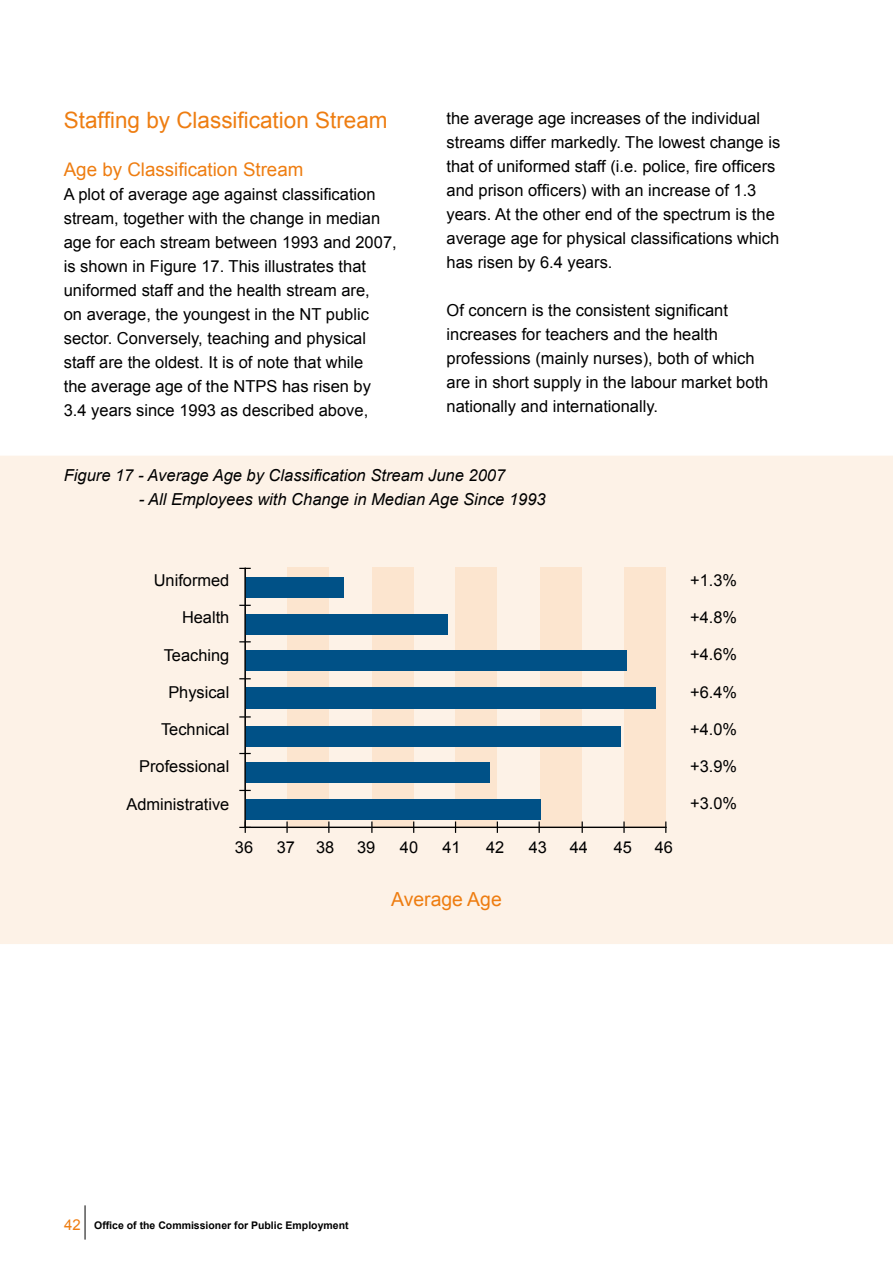
<style>
.page{position:relative;width:893px;height:1263px;background:#fff}
.page>*{position:absolute;margin:0;border:0;box-sizing:border-box;transform-origin:0 0}
.t1{font:22.5px "Arial";color:#ee7d11}
.t2{font:19.35px "Arial";color:#ee7d11}
.t3{font:18.75px "Arial";color:#ee7d11}
.t4{font:16.5px/24px "Arial";color:#000}
.t5{font:italic 16.5px "Arial";color:#000}
.t6{font:16.35px "Arial";color:#000}
.t7{font:700 10.5px "Arial";color:#000}
.s1{font-weight:400;font-size:15px;color:#ee7d11}
</style>
<div class="page">
<hr style="left:85px;top:1205px;width:1px;height:34px;background:#000">
<div style="left:0;top:456px;width:893px;height:488px;background:#fdf2e7"></div>
<div style="left:287px;top:568px;width:42px;height:260px;background:#fce5cf"></div>
<div style="left:372px;top:568px;width:42px;height:260px;background:#fce5cf"></div>
<div style="left:455px;top:568px;width:42px;height:260px;background:#fce5cf"></div>
<div style="left:540px;top:568px;width:42px;height:260px;background:#fce5cf"></div>
<div style="left:624px;top:568px;width:42px;height:260px;background:#fce5cf"></div>
<div style="left:245px;top:799px;width:295px;height:21px;background:#005187"></div>
<div style="left:245px;top:762px;width:245px;height:21px;background:#005187"></div>
<div style="left:245px;top:726px;width:376px;height:20px;background:#005187"></div>
<div style="left:245px;top:688px;width:411px;height:21px;background:#005187"></div>
<div style="left:245px;top:651px;width:381px;height:20px;background:#005187"></div>
<div style="left:245px;top:614px;width:203px;height:20px;background:#005187"></div>
<div style="left:245px;top:577px;width:99px;height:21px;background:#005187"></div>
<hr style="left:245px;top:827px;width:421px;height:1px;background:#000">
<svg style="left:286px;top:822px;width:2px;height:10px"></svg>
<svg style="left:623px;top:822px;width:2px;height:10px"></svg>
<hr style="left:245px;top:568px;width:1px;height:259px;background:#000">
<svg style="left:240px;top:822px;width:10px;height:10px"></svg>
<h1 class="t1" style="left:64px;top:106px;width:325px">Staffing by Classification Stream</h1>
<p class="t3" style="left:64px;top:157px;width:241px">Age by Classification Stream</p>
<p class="t4" style="left:64px;top:183px;width:334px">A plot of average age against classification stream, together with the change in median age for each stream between 1993 and 2007, is shown in Figure 17. This illustrates that uniformed staff and the health stream are,<br>on average, the youngest in the NT public sector. Conversely, teaching and physical staff are the oldest. It is of note that while<br>the average age of the NTPS has risen by 3.4 years since 1993 as described above,</p>
<p class="t4" style="left:446px;top:106px;width:335px">the average age increases of the individual streams differ markedly. The lowest change is that of uniformed staff (i.e. police, fire officers and prison officers) with an increase of 1.3 years. At the other end of the spectrum is the average age for physical classifications which has risen by 6.4 years.</p>
<p class="t4" style="left:446px;top:298px;width:323px">Of concern is the consistent significant increases for teachers and the health professions (mainly nurses), both of which are in short supply in the labour market both nationally and internationally.</p>
<p class="t5" style="left:64px;top:465px;width:443px">Figure 17 - Average Age by Classification Stream June 2007</p>
<p class="t5" style="left:139px;top:489px;width:408px">- All Employees with Change in Median Age Since 1993</p>
<p class="t6" style="left:154px;top:570px;width:77px">Uniformed</p>
<p class="t6" style="left:182px;top:607px;width:49px">Health</p>
<p class="t6" style="left:164px;top:644px;width:67px">Teaching</p>
<p class="t6" style="left:168px;top:681px;width:63px">Physical</p>
<p class="t6" style="left:161px;top:719px;width:70px">Technical</p>
<p class="t6" style="left:139px;top:756px;width:92px">Professional</p>
<p class="t6" style="left:126px;top:793px;width:104px">Administrative</p>
<p class="t6" style="left:235px;top:836px;width:20px">36</p>
<p class="t6" style="left:277px;top:836px;width:20px">37</p>
<p class="t6" style="left:316px;top:836px;width:20px">38</p>
<p class="t6" style="left:357px;top:836px;width:20px">39</p>
<p class="t6" style="left:400px;top:836px;width:20px">40</p>
<p class="t6" style="left:442px;top:836px;width:20px">41</p>
<p class="t6" style="left:486px;top:836px;width:20px">42</p>
<p class="t6" style="left:529px;top:836px;width:20px">43</p>
<p class="t6" style="left:570px;top:836px;width:20px">44</p>
<p class="t6" style="left:614px;top:836px;width:20px">45</p>
<p class="t6" style="left:655px;top:836px;width:20px">46</p>
<p class="t2" style="left:391px;top:886px;width:112px">Average Age</p>
<p class="t6" style="left:690px;top:569px;width:48px">+1.3%</p>
<p class="t6" style="left:690px;top:607px;width:48px">+4.8%</p>
<p class="t6" style="left:690px;top:644px;width:48px">+4.6%</p>
<p class="t6" style="left:690px;top:681px;width:48px">+6.4%</p>
<p class="t6" style="left:690px;top:718px;width:48px">+4.0%</p>
<p class="t6" style="left:690px;top:756px;width:48px">+3.9%</p>
<p class="t6" style="left:690px;top:793px;width:48px">+3.0%</p>
<p class="t7" style="left:64px;top:1218px;width:286px"><span class="s1">42</span> Office of the Commissioner for Public Employment</p>
</div>
